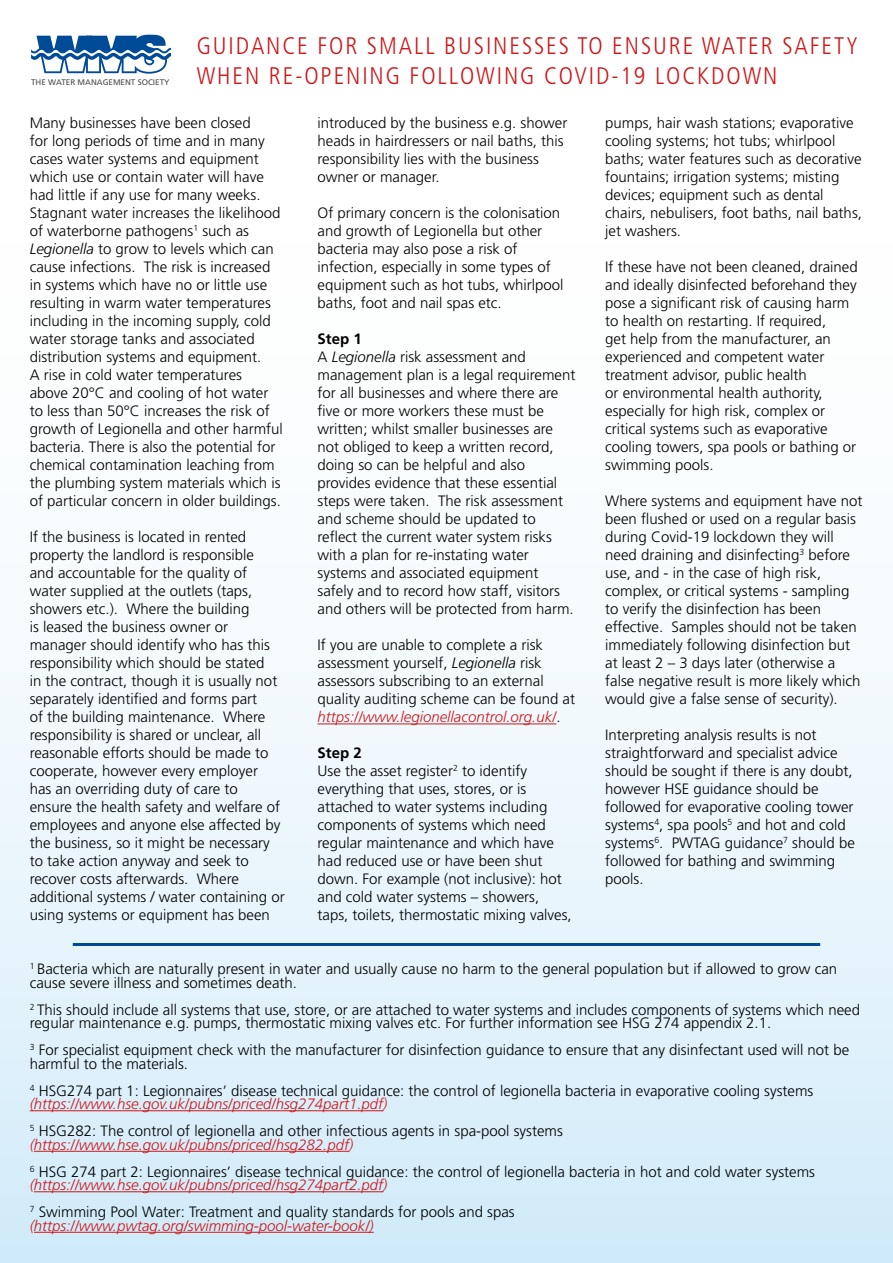
<style>
.page{position:relative;width:893px;height:1263px;background:#fff}
.page>*{position:absolute;margin:0;border:0;box-sizing:border-box;transform-origin:0 0}
.t1{font:300 condensed 24px/30px "Frutiger";letter-spacing:.08em;color:#cd171a}
.t2{font:300 15px/18px "Frutiger";color:#000}
.t3{font:8.1px "Frutiger";color:#4a4a49}
.s1{font-style:italic}
.s2{font-weight:700}
.s3{font-style:italic;color:#cd171a}
</style>
<div class="page">
<div style="left:0;top:117px;width:893px;height:1146px;background:linear-gradient(to bottom,#fff,#d7edfa)"></div>
<hr style="left:317px;top:723px;width:239px;height:1px;background:#cd171a">
<svg style="left:31px;top:35px;width:140px;height:39px"></svg>
<hr style="left:73px;top:943px;width:747px;height:3px;background:#004a9a">
<hr style="left:30px;top:1110px;width:353px;height:1px;background:#cd171a">
<hr style="left:34px;top:1151px;width:315px;height:1px;background:#cd171a">
<hr style="left:34px;top:1191px;width:349px;height:1px;background:#cd171a">
<hr style="left:34px;top:1232px;width:340px;height:1px;background:#cd171a">
<p class="t3" style="left:31px;top:78px;width:140px">THE WATER MANAGEMENT SOCIETY</p>
<h1 class="t1" style="left:197px;top:31px;width:663px">GUIDANCE FOR SMALL BUSINESSES TO ENSURE WATER SAFETY<br>WHEN RE-OPENING FOLLOWING COVID-19 LOCKDOWN</h1>
<p class="t2" style="left:30px;top:114px;width:255px">Many businesses have been closed<br>for long periods of time and in many cases water systems and equipment which use or contain water will have had little if any use for many weeks.<br>Stagnant water increases the likelihood of waterborne pathogens<sup>1</sup> such as <span class="s1">Legionella</span> to grow to levels which can cause infections. The risk is increased in systems which have no or little use resulting in warm water temperatures including in the incoming supply, cold water storage tanks and associated distribution systems and equipment.<br>A rise in cold water temperatures above 20°C and cooling of hot water to less than 50°C increases the risk of growth of Legionella and other harmful bacteria. There is also the potential for chemical contamination leaching from the plumbing system materials which is of particular concern in older buildings.</p>
<p class="t2" style="left:30px;top:528px;width:257px">If the business is located in rented property the landlord is responsible<br>and accountable for the quality of water supplied at the outlets (taps, showers etc.). Where the building<br>is leased the business owner or manager should identify who has this responsibility which should be stated<br>in the contract, though it is usually not separately identified and forms part<br>of the building maintenance. Where responsibility is shared or unclear, all reasonable efforts should be made to cooperate, however every employer<br>has an overriding duty of care to<br>ensure the health safety and welfare of employees and anyone else affected by the business, so it might be necessary to take action anyway and seek to recover costs afterwards. Where additional systems / water containing or using systems or equipment has been</p>
<p class="t2" style="left:317px;top:114px;width:251px">introduced by the business e.g. shower heads in hairdressers or nail baths, this responsibility lies with the business owner or manager.</p>
<p class="t2" style="left:317px;top:204px;width:247px">Of primary concern is the colonisation and growth of Legionella but other bacteria may also pose a risk of infection, especially in some types of equipment such as hot tubs, whirlpool baths, foot and nail spas etc.</p>
<p class="t2" style="left:317px;top:330px;width:259px"><span class="s2">Step 1<br></span>A <span class="s1">Legionella</span> risk assessment and management plan is a legal requirement for all businesses and where there are five or more workers these must be written; whilst smaller businesses are not obliged to keep a written record, doing so can be helpful and also provides evidence that these essential steps were taken. The risk assessment and scheme should be updated to reflect the current water system risks with a plan for re-instating water systems and associated equipment safely and to record how staff, visitors and others will be protected from harm.</p>
<p class="t2" style="left:317px;top:636px;width:259px">If you are unable to complete a risk assessment yourself, <span class="s1">Legionella</span> risk assessors subscribing to an external quality auditing scheme can be found at <span class="s3">https://www.legionellacontrol.org.uk/</span>.</p>
<p class="t2" style="left:317px;top:744px;width:256px"><span class="s2">Step 2<br></span>Use the asset register<sup>2</sup> to identify everything that uses, stores, or is attached to water systems including components of systems which need regular maintenance and which have had reduced use or have been shut down. For example (not inclusive): hot and cold water systems – showers, taps, toilets, thermostatic mixing valves,</p>
<p class="t2" style="left:605px;top:114px;width:258px">pumps, hair wash stations; evaporative cooling systems; hot tubs; whirlpool baths; water features such as decorative fountains; irrigation systems; misting devices; equipment such as dental chairs, nebulisers, foot baths, nail baths, jet washers.</p>
<p class="t2" style="left:605px;top:258px;width:254px">If these have not been cleaned, drained and ideally disinfected beforehand they pose a significant risk of causing harm to health on restarting. If required,<br>get help from the manufacturer, an experienced and competent water treatment advisor, public health<br>or environmental health authority, especially for high risk, complex or critical systems such as evaporative cooling towers, spa pools or bathing or swimming pools.</p>
<p class="t2" style="left:605px;top:492px;width:259px">Where systems and equipment have not been flushed or used on a regular basis during Covid-19 lockdown they will need draining and disinfecting<sup>3</sup> before use, and - in the case of high risk, complex, or critical systems - sampling to verify the disinfection has been effective. Samples should not be taken immediately following disinfection but at least 2 – 3 days later (otherwise a false negative result is more likely which would give a false sense of security).</p>
<p class="t2" style="left:605px;top:726px;width:251px">Interpreting analysis results is not straightforward and specialist advice should be sought if there is any doubt, however HSE guidance should be followed for evaporative cooling tower systems<sup>4</sup>, spa pools<sup>5</sup> and hot and cold systems<sup>6</sup>. PWTAG guidance<sup>7</sup> should be followed for bathing and swimming pools.</p>
<p class="t2" style="left:30px;top:962px;width:809px;line-height:13.5px"><sup>1</sup> Bacteria which are naturally present in water and usually cause no harm to the general population but if allowed to grow can cause severe illness and sometimes death.</p>
<p class="t2" style="left:30px;top:1003px;width:832px;line-height:13.5px"><sup>2</sup> This should include all systems that use, store, or are attached to water systems and includes components of systems which need regular maintenance e.g. pumps, thermostatic mixing valves etc. For further information see HSG 274 appendix 2.1.</p>
<p class="t2" style="left:30px;top:1043px;width:821px;line-height:13.5px"><sup>3</sup> For specialist equipment check with the manufacturer for disinfection guidance to ensure that any disinfectant used will not be harmful to the materials.</p>
<p class="t2" style="left:30px;top:1084px;width:785px;line-height:13.5px"><sup>4</sup> HSG274 part 1: Legionnaires’ disease technical guidance: the control of legionella bacteria in evaporative cooling systems <span class="s3">(https://www.hse.gov.uk/pubns/priced/hsg274part1.pdf)</span></p>
<p class="t2" style="left:30px;top:1124px;width:535px;line-height:13.5px"><sup>5</sup> HSG282: The control of legionella and other infectious agents in spa-pool systems <span class="s3">(https://www.hse.gov.uk/pubns/priced/hsg282.pdf)</span></p>
<p class="t2" style="left:30px;top:1165px;width:787px;line-height:13.5px"><sup>6</sup> HSG 274 part 2: Legionnaires’ disease technical guidance: the control of legionella bacteria in hot and cold water systems <span class="s3">(https://www.hse.gov.uk/pubns/priced/hsg274part2.pdf)</span></p>
<p class="t2" style="left:30px;top:1205px;width:486px;line-height:13.5px"><sup>7</sup> Swimming Pool Water: Treatment and quality standards for pools and spas <span class="s3">(https://www.pwtag.org/swimming-pool-water-book/)</span></p>
</div>
